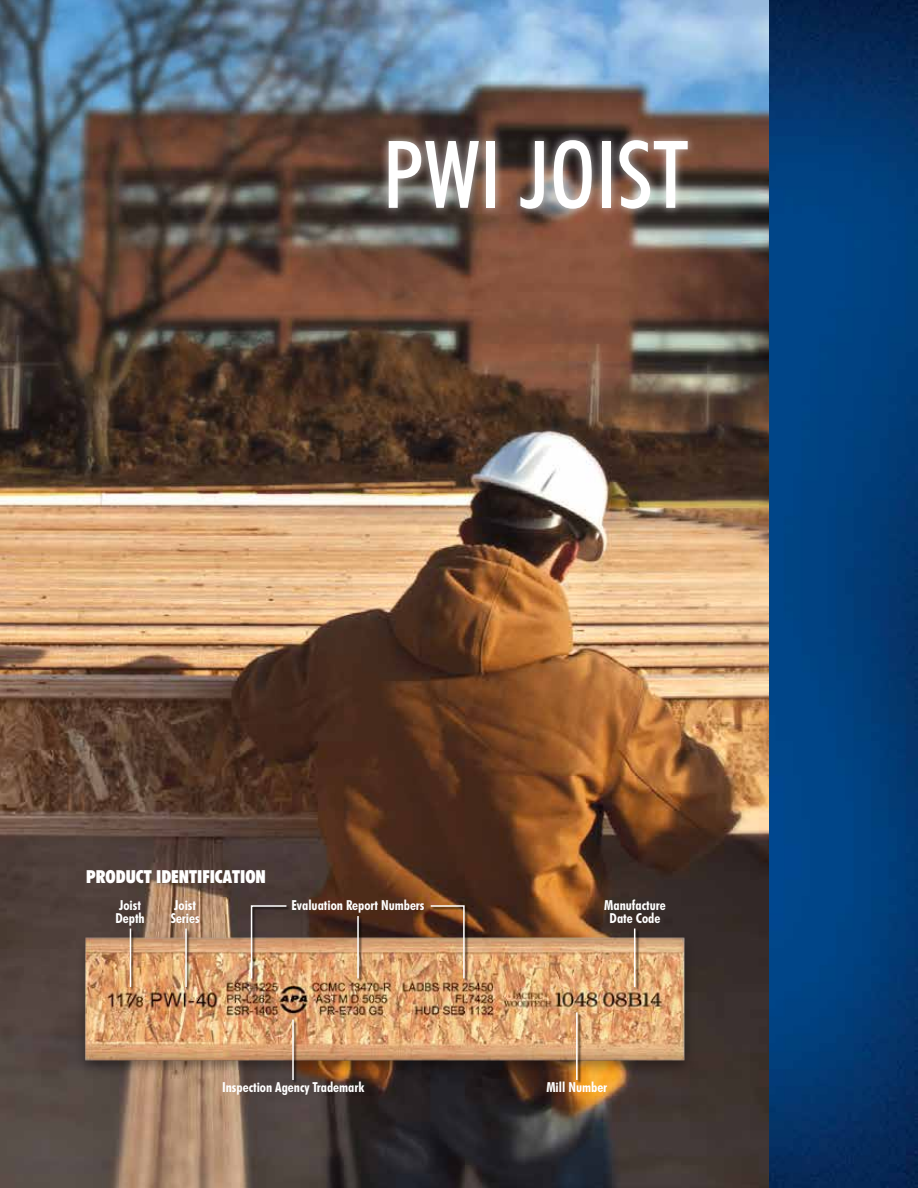
<style>
.page{position:relative;width:918px;height:1188px;background:#fff}
.page>*{position:absolute;margin:0;border:0;box-sizing:border-box;transform-origin:0 0}
.t1{font:500 condensed 93.75px "Futura BT";color:#fff}
.t2{font:900 condensed 18px "Futura BT";color:#fff}
.t3{font:700 condensed 13.8px/13.8px "Futura BT";color:#fff}
</style>
<div class="page">
<img style="left:0;top:0;width:770px;height:1188px">
<svg style="left:770px;top:0;width:148px;height:1188px;background:#013c77"></svg>
<div style="left:379px;top:131px;width:318px;height:87px;background:#fff;opacity:.75"></div>
<div style="left:75px;top:933px;width:620px;height:144px;background:#000;opacity:.35"></div>
<img style="left:77px;top:937px;width:617px;height:125px">
<div style="left:130px;top:905px;width:509px;height:179px;background:#000;opacity:.75"></div>
<hr style="left:130px;top:929px;width:1px;height:58px;background:#fff">
<hr style="left:576px;top:1012px;width:2px;height:68px;background:#fff">
<hr style="left:634px;top:929px;width:1px;height:58px;background:#fff">
<hr style="left:185px;top:929px;width:2px;height:58px;background:#fff">
<hr style="left:357px;top:916px;width:2px;height:62px;background:#fff">
<hr style="left:292px;top:1020px;width:2px;height:60px;background:#fff">
<svg style="left:250px;top:905px;width:38px;height:75px;background:#9c7a61"></svg>
<svg style="left:429px;top:905px;width:36px;height:75px;background:#a77955"></svg>
<h1 class="t1" style="left:383px;top:118px;width:307px">PWI JOIST</h1>
<h2 class="t2" style="left:86px;top:866px;width:181px">PRODUCT IDENTIFICATION</h2>
<p class="t3" style="left:115px;top:898px;width:31px">Joist<br>Depth</p>
<p class="t3" style="left:171px;top:898px;width:30px">Joist<br>Series</p>
<p class="t3" style="left:291px;top:898px;width:135px">Evaluation Report Numbers</p>
<p class="t3" style="left:604px;top:898px;width:63px;text-align:center">Manufacture<br>Date Code</p>
<p class="t3" style="left:222px;top:1080px;width:144px">Inspection Agency Trademark</p>
<p class="t3" style="left:546px;top:1080px;width:62px">Mill Number</p>
</div>
